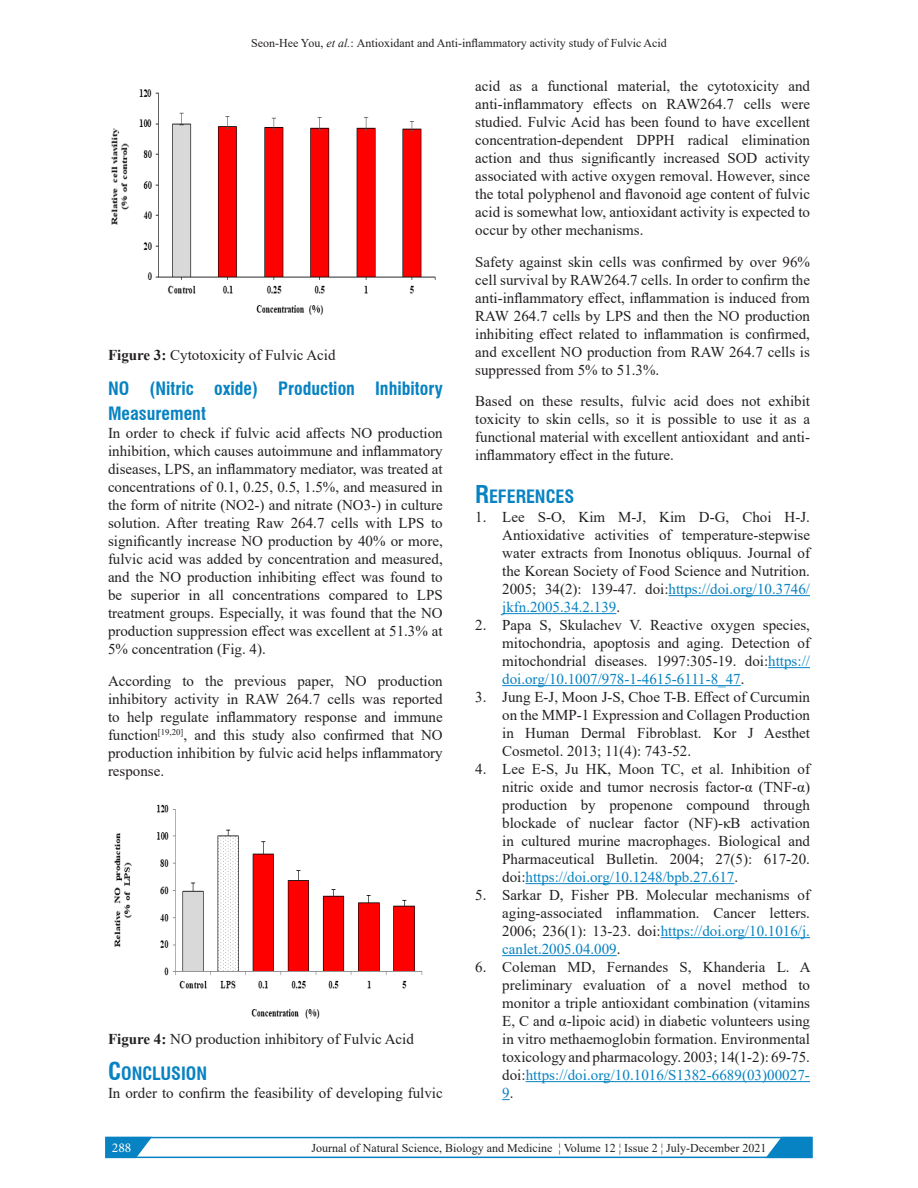
<style>
.page{position:relative;width:918px;height:1188px;background:#fff}
.page>*{position:absolute;margin:0;border:0;box-sizing:border-box;transform-origin:0 0}
.JSNBM_Heading{font:700 condensed 18px/25.2px "Swiss 721 BT";color:#0782c2}
.JNSBM_BODY_Paragraph{font:15px/18px "Times New Roman";color:#231f20;text-align:justify}
.t1{font:13.5px "Minion Pro";color:#fff}
.t2{font:12px "Times New Roman";color:#231f20}
.s1{font-style:italic}
.s2{font-weight:700}
.s3{font-size:24px}
.s4{color:#0782c2}
</style>
<div class="page">
<div style="left:105px;top:1137px;width:708px;height:21px;border:2px solid #0782c2"></div>
<svg style="left:105px;top:1136px;width:49px;height:23px"></svg>
<svg style="left:764px;top:1136px;width:49px;height:23px"></svg>
<div style="left:108px;top:1141px;width:27px;height:13px;background:#0782c2"></div>
<div style="left:107px;top:1141px;width:29px;height:14px;border:2px solid #0782c2"></div>
<hr style="left:669px;top:595px;width:141px;height:1px;background:#0782c2">
<hr style="left:502px;top:613px;width:114px;height:1px;background:#0782c2">
<hr style="left:768px;top:667px;width:42px;height:1px;background:#0782c2">
<hr style="left:502px;top:685px;width:239px;height:1px;background:#0782c2">
<hr style="left:526px;top:883px;width:208px;height:1px;background:#0782c2">
<hr style="left:661px;top:937px;width:149px;height:1px;background:#0782c2">
<hr style="left:502px;top:955px;width:115px;height:1px;background:#0782c2">
<hr style="left:526px;top:1081px;width:284px;height:1px;background:#0782c2">
<img style="left:111px;top:89px;width:325px;height:226px">
<img style="left:114px;top:804px;width:309px;height:215px">
<p class="t2" style="left:251px;top:35px;width:417px">Seon-Hee You, <span class="s1">et al.</span>: Antioxidant and Anti-inflammatory activity study of Fulvic Acid</p>
<p class="JNSBM_BODY_Paragraph" style="left:108px;top:346px;width:229px"><span class="s2">Figure 3:</span> Cytotoxicity of Fulvic Acid</p>
<p class="JSNBM_Heading" style="left:108px;top:376px;width:336px">NO (Nitric oxide) Production Inhibitory<br>Measurement</p>
<p class="JNSBM_BODY_Paragraph" style="left:108px;top:424px;width:336px">In order to check if fulvic acid affects NO production inhibition, which causes autoimmune and inflammatory diseases, LPS, an inflammatory mediator, was treated at concentrations of 0.1, 0.25, 0.5, 1.5%, and measured in the form of nitrite (NO2-) and nitrate (NO3-) in culture solution. After treating Raw 264.7 cells with LPS to significantly increase NO production by 40% or more, fulvic acid was added by concentration and measured, and the NO production inhibiting effect was found to be superior in all concentrations compared to LPS treatment groups. Especially, it was found that the NO production suppression effect was excellent at 51.3% at 5% concentration (Fig. 4).</p>
<p class="JNSBM_BODY_Paragraph" style="left:108px;top:671px;width:336px">According to the previous paper, NO production inhibitory activity in RAW 264.7 cells was reported to help regulate inflammatory response and immune function<sup>[19,20]</sup>, and this study also confirmed that NO production inhibition by fulvic acid helps inflammatory response.</p>
<p class="JNSBM_BODY_Paragraph" style="left:108px;top:1030px;width:307px"><span class="s2">Figure 4:</span> NO production inhibitory of Fulvic Acid</p>
<p class="JSNBM_Heading" style="left:108px;top:1060px;width:101px"><span class="s3">C</span>ONCLUSION</p>
<p class="JNSBM_BODY_Paragraph" style="left:108px;top:1083px;width:336px">In order to confirm the feasibility of developing fulvic</p>
<p class="JNSBM_BODY_Paragraph" style="left:475px;top:77px;width:336px">acid as a functional material, the cytotoxicity and anti-inflammatory effects on RAW264.7 cells were studied. Fulvic Acid has been found to have excellent concentration-dependent DPPH radical elimination action and thus significantly increased SOD activity associated with active oxygen removal. However, since the total polyphenol and flavonoid age content of fulvic acid is somewhat low, antioxidant activity is expected to occur by other mechanisms.</p>
<p class="JNSBM_BODY_Paragraph" style="left:475px;top:252px;width:336px">Safety against skin cells was confirmed by over 96% cell survival by RAW264.7 cells. In order to confirm the anti-inflammatory effect, inflammation is induced from RAW 264.7 cells by LPS and then the NO production inhibiting effect related to inflammation is confirmed, and excellent NO production from RAW 264.7 cells is suppressed from 5% to 51.3%.</p>
<p class="JNSBM_BODY_Paragraph" style="left:475px;top:392px;width:336px">Based on these results, fulvic acid does not exhibit toxicity to skin cells, so it is possible to use it as a functional material with excellent antioxidant and anti&shy;inflammatory effect in the future.</p>
<p class="JSNBM_Heading" style="left:475px;top:484px;width:101px"><span class="s3">R</span>EFERENCES</p>
<p class="JNSBM_BODY_Paragraph" style="left:502px;top:508px;width:309px;text-indent:-27px">1. Lee S-O, Kim M-J, Kim D-G, Choi H-J.<br>Antioxidative activities of temperature-stepwise water extracts from Inonotus obliquus. Journal of the Korean Society of Food Science and Nutrition.<br>2005; 34(2): 139-47. doi:<span class="s4">https://doi.org/10.3746/ jkfn.2005.34.2.139</span>.</p>
<p class="JNSBM_BODY_Paragraph" style="left:502px;top:616px;width:309px;text-indent:-27px">2. Papa S, Skulachev V. Reactive oxygen species, mitochondria, apoptosis and aging. Detection of mitochondrial diseases. 1997:305-19. doi:<span class="s4">https:// doi.org/10.1007/978-1-4615-6111-8_47</span>.</p>
<p class="JNSBM_BODY_Paragraph" style="left:502px;top:688px;width:309px;text-indent:-27px">3. Jung E-J, Moon J-S, Choe T-B. Effect of Curcumin on the MMP-1 Expression and Collagen Production in Human Dermal Fibroblast. Kor J Aesthet Cosmetol. 2013; 11(4): 743-52.</p>
<p class="JNSBM_BODY_Paragraph" style="left:502px;top:760px;width:309px;text-indent:-27px">4. Lee E-S, Ju HK, Moon TC, et al. Inhibition of nitric oxide and tumor necrosis factor-α (TNF-α) production by propenone compound through blockade of nuclear factor (NF)-κB activation in cultured murine macrophages. Biological and Pharmaceutical Bulletin. 2004; 27(5): 617-20. doi:<span class="s4">https://doi.org/10.1248/bpb.27.617</span>.</p>
<p class="JNSBM_BODY_Paragraph" style="left:502px;top:886px;width:309px;text-indent:-27px">5. Sarkar D, Fisher PB. Molecular mechanisms of aging-associated inflammation. Cancer letters.<br>2006; 236(1): 13-23. doi:<span class="s4">https://doi.org/10.1016/j. canlet.2005.04.009</span>.</p>
<p class="JNSBM_BODY_Paragraph" style="left:502px;top:958px;width:310px;text-indent:-27px">6. Coleman MD, Fernandes S, Khanderia L. A preliminary evaluation of a novel method to monitor a triple antioxidant combination (vitamins E, C and α-lipoic acid) in diabetic volunteers using in vitro methaemoglobin formation. Environmental toxicology and pharmacology. 2003; 14(1-2): 69-75. doi:<span class="s4">https://doi.org/10.1016/S1382-6689(03)00027- 9</span>.</p>
<p class="t1" style="left:112px;top:1139px;width:21px">288</p>
<p class="t2" style="left:312px;top:1140px;width:457px">Journal of Natural Science, Biology and Medicine ¦ Volume 12 ¦ Issue 2 ¦ July-December 2021</p>
</div>
